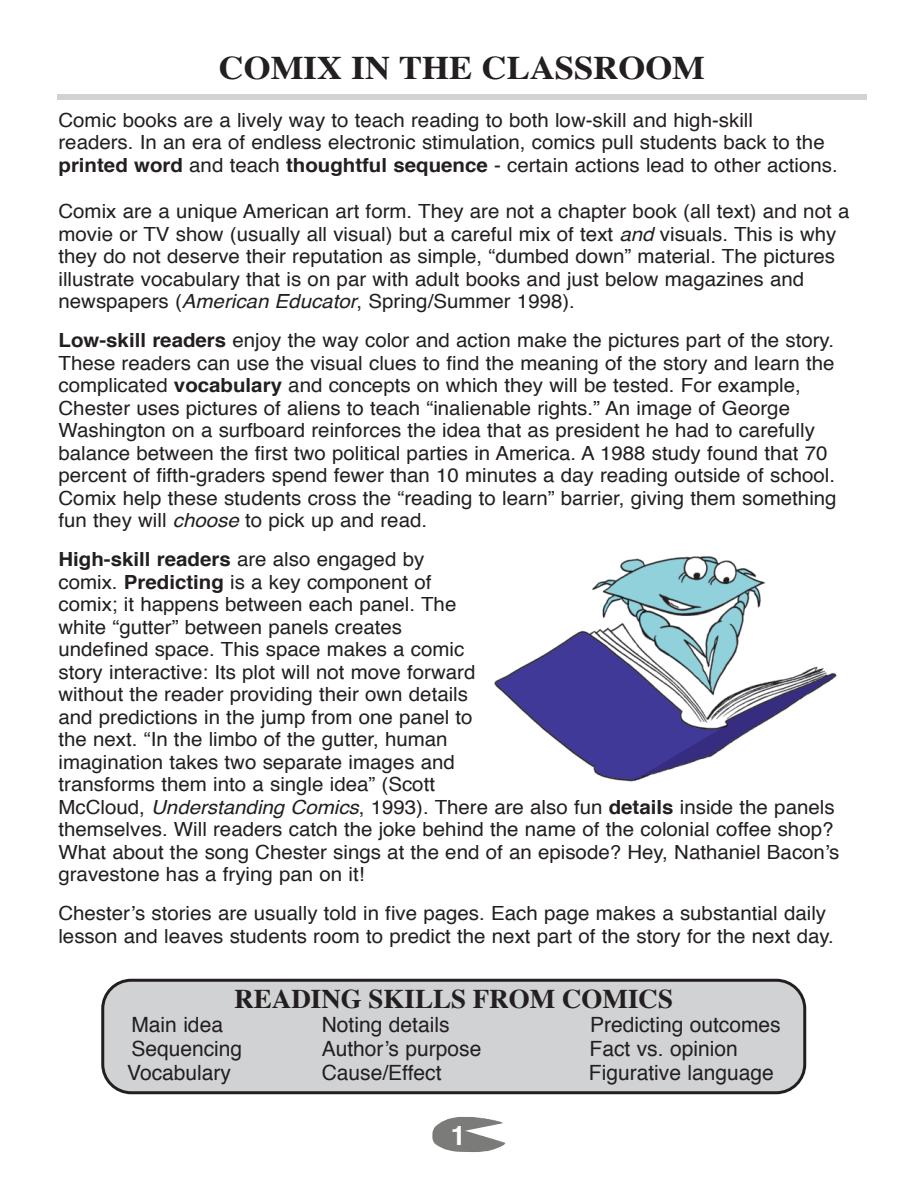
<style>
.page{position:relative;width:918px;height:1188px;background:#fff}
.page>*{position:absolute;margin:0;border:0;box-sizing:border-box;transform-origin:0 0}
.t1{font:700 33px "Times";color:#231f20;scale:1.05 1}
.t2{font:700 27px "Times";color:#231f20}
.t3{font:700 27px "Helvetica";color:#fff}
.t4{font:21px "Helvetica";color:#231f20}
.t5{font:19.5px/22.5px "Helvetica";color:#231f20;scale:1.05 1}
.s1{font-weight:700}
.s2{font-style:italic}
</style>
<div class="page">
<div style="left:101px;top:979px;width:705px;height:115px;background:#d1d2d4"></div>
<img style="left:432px;top:1117px;width:74px;height:35px">
<div style="left:57px;top:94px;width:810px;height:6px;background:#d1d2d4"></div>
<img style="left:494px;top:556px;width:343px;height:226px">
<h1 class="t1" style="left:219px;top:54px;width:464px">COMIX IN THE CLASSROOM</h1>
<p class="t5" style="left:58px;top:110px;width:744px">Comic books are a lively way to teach reading to both low-skill and high-skill<br>readers. In an era of endless electronic stimulation, comics pull students back to the <span class="s1">printed word</span> and teach <span class="s1">thoughtful sequence</span> - certain actions lead to other actions.</p>
<p class="t5" style="left:58px;top:202px;width:755px">Comix are a unique American art form. They are not a chapter book (all text) and not a movie or TV show (usually all visual) but a careful mix of text <span class="s2">and</span> visuals. This is why they do not deserve their reputation as simple, “dumbed down” material. The pictures illustrate vocabulary that is on par with adult books and just below magazines and newspapers (<span class="s2">American Educator</span>, Spring/Summer 1998).</p>
<p class="t5" style="left:59px;top:331px;width:743px"><span class="s1">Low-skill readers</span> enjoy the way color and action make the pictures part of the story.<br>These readers can use the visual clues to find the meaning of the story and learn the complicated <span class="s1">vocabulary</span> and concepts on which they will be tested. For example, Chester uses pictures of aliens to teach “inalienable rights.” An image of George Washington on a surfboard reinforces the idea that as president he had to carefully balance between the first two political parties in America. A 1988 study found that 70 percent of fifth-graders spend fewer than 10 minutes a day reading outside of school.<br>Comix help these students cross the “reading to learn” barrier, giving them something fun they will <span class="s2">choose</span> to pick up and read.</p>
<p class="t5" style="left:58px;top:550px;width:745px"><span class="s1">High-skill readers</span> are also engaged by<br>comix. <span class="s1">Predicting</span> is a key component of<br>comix; it happens between each panel. The<br>white “gutter” between panels creates<br>undefined space. This space makes a comic<br>story interactive: Its plot will not move forward<br>without the reader providing their own details<br>and predictions in the jump from one panel to<br>the next. “In the limbo of the gutter, human<br>imagination takes two separate images and<br>transforms them into a single idea” (Scott<br>McCloud, <span class="s2">Understanding Comics</span>, 1993). There are also fun <span class="s1">details</span> inside the panels themselves. Will readers catch the joke behind the name of the colonial coffee shop?<br>What about the song Chester sings at the end of an episode? Hey, Nathaniel Bacon’s gravestone has a frying pan on it!</p>
<p class="t5" style="left:58px;top:904px;width:740px">Chester’s stories are usually told in five pages. Each page makes a substantial daily lesson and leaves students room to predict the next part of the story for the next day.</p>
<h2 class="t2" style="left:234px;top:987px;width:440px">READING SKILLS FROM COMICS</h2>
<p class="t4" style="left:131px;top:1016px;width:93px">Main idea</p>
<p class="t4" style="left:322px;top:1016px;width:129px">Noting details</p>
<p class="t4" style="left:590px;top:1016px;width:192px">Predicting outcomes</p>
<p class="t4" style="left:131px;top:1040px;width:112px">Sequencing</p>
<p class="t4" style="left:322px;top:1040px;width:161px">Author’s purpose</p>
<p class="t4" style="left:590px;top:1040px;width:150px">Fact vs. opinion</p>
<p class="t4" style="left:127px;top:1064px;width:105px">Vocabulary</p>
<p class="t4" style="left:322px;top:1064px;width:121px">Cause/Effect</p>
<p class="t4" style="left:589px;top:1064px;width:186px">Figurative language</p>
<h2 class="t3" style="left:451px;top:1124px;width:17px">1</h2>
</div>
